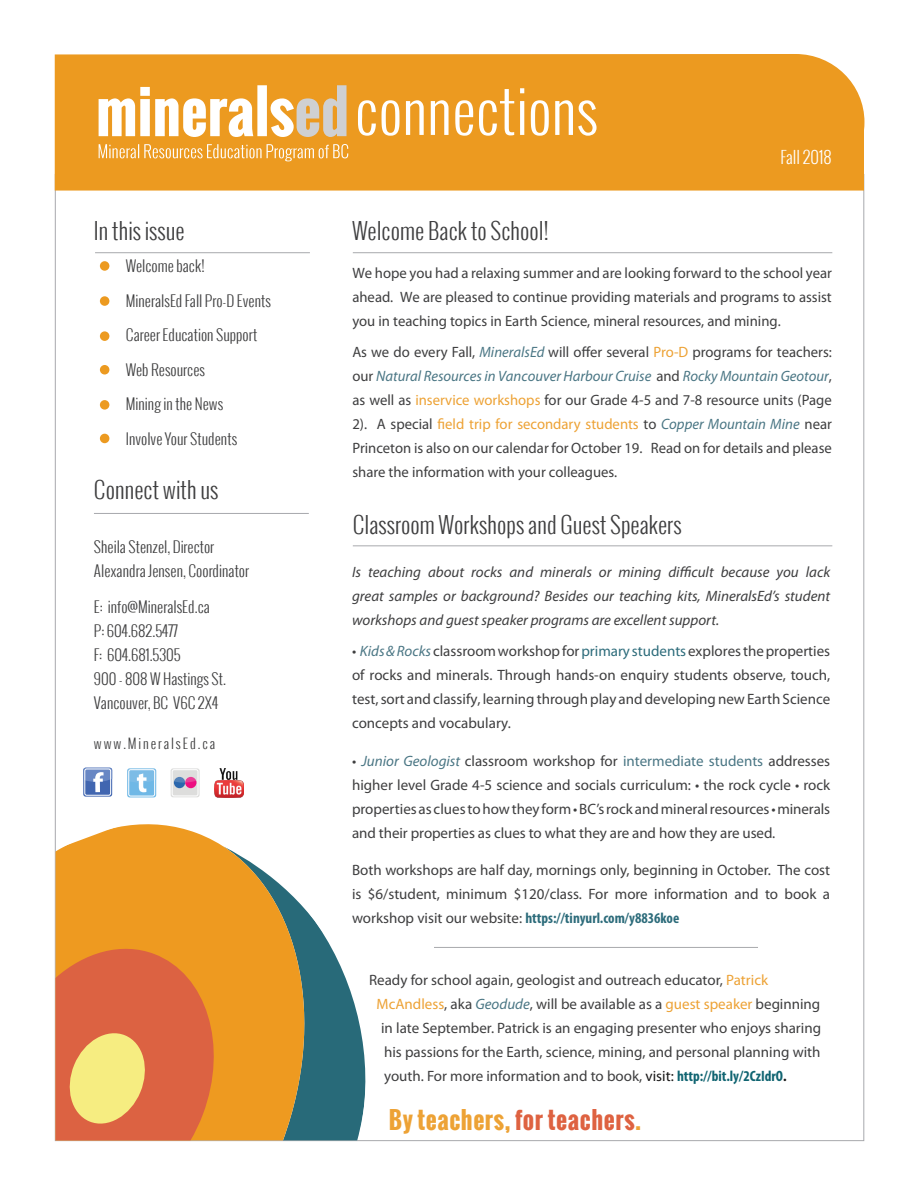
<style>
.page{position:relative;width:918px;height:1188px;background:#fff}
.page>*{position:absolute;margin:0;border:0;box-sizing:border-box;transform-origin:0 0}
.t1{font:700 24px "Oswald";letter-spacing:.025em;color:#eda235}
.t2{font:300 22.5px "Oswald";color:#3e3e3f}
.t3{font:300 16.65px "Oswald";color:#fff}
.t4{font:15px/24px "Myriad Pro";color:#3e3e3f;text-align:justify}
.t5{font:300 15px/24px "Oswald";color:#3e3e3f}
.t6{font:italic 15px/24px "Myriad Pro";color:#3e3e3f;text-align:justify}
.t7{font:300 13.5px "Oswald";letter-spacing:.14em;color:#3e3e3f}
.s1{font-style:italic;color:#4a7684}
.s2{color:#eda235}
.s3{color:#2d6c7b}
.s4{color:#4a7684}
.s5{font-weight:700;font-stretch:condensed;color:#2d6c7b}
.s6{color:#181717}
.s7{font-weight:700;font-stretch:condensed;color:#106471}
.s8{font-weight:700;font-size:13.5px;color:#181717}
.s9{color:#de6241}
</style>
<div class="page">
<div style="left:55px;top:54px;width:809px;height:137px;background:#ec9a20"></div>
<svg style="left:332px;top:949px;width:41px;height:192px;fill:#286a79"></svg>
<svg style="left:55px;top:822px;width:277px;height:319px;fill:#ee9a20"></svg>
<svg style="left:55px;top:942px;width:174px;height:199px;background:#e38344"></svg>
<hr style="left:94px;top:513px;width:215px;height:1px;background:#a8a9ad">
<svg style="left:99px;top:85px;width:248px;height:52px"></svg>
<svg style="left:358px;top:88px;width:239px;height:48px"></svg>
<svg style="left:99px;top:144px;width:249px;height:17px;background:#efaf4f"></svg>
<div style="left:100px;top:261px;width:9px;height:10px;background:#ec9a20;border-radius:50%"></div>
<div style="left:100px;top:331px;width:9px;height:10px;background:#ec9a20;border-radius:50%"></div>
<div style="left:100px;top:296px;width:9px;height:10px;background:#ec9a20;border-radius:50%"></div>
<div style="left:100px;top:365px;width:9px;height:10px;background:#ec9a20;border-radius:50%"></div>
<div style="left:127px;top:768px;width:29px;height:29px;background:#6fb8e6;border-radius:2px"></div>
<div style="left:128px;top:769px;width:27px;height:27px;border:1px solid #fff;border-radius:2px"></div>
<svg style="left:127px;top:768px;width:29px;height:24px"></svg>
<svg style="left:171px;top:768px;width:29px;height:29px"></svg>
<div style="left:174px;top:777px;width:11px;height:11px;background:#2c68ad;border-radius:50%"></div>
<div style="left:185px;top:777px;width:11px;height:11px;background:#ed0e81;border-radius:50%"></div>
<svg style="left:171px;top:768px;width:29px;height:15px"></svg>
<div style="left:172px;top:769px;width:26px;height:27px;border:1px solid #fff;border-radius:2px"></div>
<div style="left:83px;top:768px;width:29px;height:29px;background:#4166b0;border-radius:2px"></div>
<svg style="left:83px;top:768px;width:29px;height:24px"></svg>
<div style="left:84px;top:769px;width:27px;height:27px;border:1px solid #fff;border-radius:2px"></div>
<img style="left:214px;top:768px;width:29px;height:29px">
<div style="left:100px;top:400px;width:9px;height:10px;background:#ec9a20;border-radius:50%"></div>
<div style="left:100px;top:434px;width:9px;height:9px;background:#ec9a20;border-radius:50%"></div>
<hr style="left:95px;top:252px;width:215px;height:1px;background:#a8a9ad">
<hr style="left:353px;top:252px;width:479px;height:1px;background:#a8a9ad">
<hr style="left:353px;top:546px;width:479px;height:1px;background:#a8a9ad">
<hr style="left:434px;top:947px;width:324px;height:1px;background:#a8a9ad">
<p class="t3" style="left:780px;top:145px;width:53px">Fall 2018</p>
<h2 class="t2" style="left:94px;top:215px;width:92px">In this issue</h2>
<h2 class="t2" style="left:352px;top:215px;width:198px">Welcome Back to School!</h2>
<p class="t5" style="left:126px;top:254px;width:80px">Welcome back!</p>
<p class="t5" style="left:126px;top:289px;width:147px">MineralsEd Fall Pro-D Events</p>
<p class="t5" style="left:126px;top:323px;width:133px">Career Education Support</p>
<p class="t5" style="left:126px;top:358px;width:81px">Web Resources</p>
<p class="t5" style="left:126px;top:392px;width:99px">Mining in the News</p>
<p class="t5" style="left:126px;top:427px;width:113px">Involve Your Students</p>
<p class="t4" style="left:352px;top:261px;width:481px">We hope you had a relaxing summer and are looking forward to the school year ahead. We are pleased to continue providing materials and programs to assist you in teaching topics in Earth Science, mineral resources, and mining.</p>
<p class="t4" style="left:352px;top:339px;width:481px">As we do every Fall, <span class="s1">MineralsEd</span> will offer several <span class="s2">Pro-D</span> programs for teachers: our <span class="s1">Natural Resources in Vancouver Harbour Cruise</span> and <span class="s1">Rocky Mountain Geotour</span>, as well as <span class="s2">inservice workshops</span> for our Grade 4-5 and 7-8 resource units (Page 2). A special <span class="s2">field trip for secondary students</span> to <span class="s1">Copper Mountain Mine</span> near Princeton is also on our calendar for October 19. Read on for details and please share the information with your colleagues.</p>
<h2 class="t2" style="left:353px;top:509px;width:331px">Classroom Workshops and Guest Speakers</h2>
<p class="t6" style="left:352px;top:560px;width:480px">Is teaching about rocks and minerals or mining difficult because you lack great samples or background? Besides our teaching kits, MineralsEd’s student workshops and guest speaker programs are excellent support.</p>
<p class="t4" style="left:352px;top:639px;width:480px">• <span class="s1">Kids &amp; Rocks</span> classroom workshop for <span class="s3">primary students</span> explores the properties of rocks and minerals. Through hands-on enquiry students observe, touch, test, sort and classify, learning through play and developing new Earth Science concepts and vocabulary.</p>
<p class="t4" style="left:352px;top:748px;width:480px">• <span class="s1">Junior Geologist</span> classroom workshop for <span class="s4">intermediate students</span> addresses higher level Grade 4-5 science and socials curriculum: • the rock cycle • rock properties as clues to how they form • BC’s rock and mineral resources • minerals and their properties as clues to what they are and how they are used.</p>
<p class="t4" style="left:352px;top:858px;width:480px">Both workshops are half day, mornings only, beginning in October. The cost is $6/student, minimum $120/class. For more information and to book a workshop visit our website: <span class="s5">https://tinyurl.com/y8836koe</span></p>
<h2 class="t2" style="left:94px;top:474px;width:126px">Connect with us</h2>
<p class="t5" style="left:94px;top:535px;width:157px">Sheila Stenzel, Director<br>Alexandra Jensen, Coordinator</p>
<p class="t5" style="left:94px;top:595px;width:134px">E: info@MineralsEd.ca<br>P: 604.682.5477<br>F: 604.681.5305<br>900 - 808 W Hastings St.<br>Vancouver, BC V6C 2X4</p>
<p class="t7" style="left:94px;top:734px;width:123px">www.MineralsEd.ca</p>
<p class="t4" style="left:369px;top:967px;width:400px">Ready for school again, geologist and outreach educator, <span class="s2">Patrick</span></p>
<p class="t4" style="left:377px;top:991px;width:445px"><span class="s2">McAndless</span>, aka <span class="s1">Geodude</span>, will be available as a <span class="s2">guest speaker</span> beginning</p>
<p class="t4" style="left:381px;top:1015px;width:441px">in late September. Patrick is an engaging presenter who enjoys sharing</p>
<p class="t4" style="left:384px;top:1039px;width:438px">his passions for the Earth, science, mining, and personal planning with</p>
<p class="t4" style="left:384px;top:1063px;width:404px">youth. For more information and to book, <span class="s6">visit:</span> <span class="s7">http://bit.ly/2CzIdrO</span><span class="s8">.</span></p>
<h1 class="t1" style="left:389px;top:1102px;width:254px">By teachers, <span class="s9">for teachers</span>.</h1>
</div>
